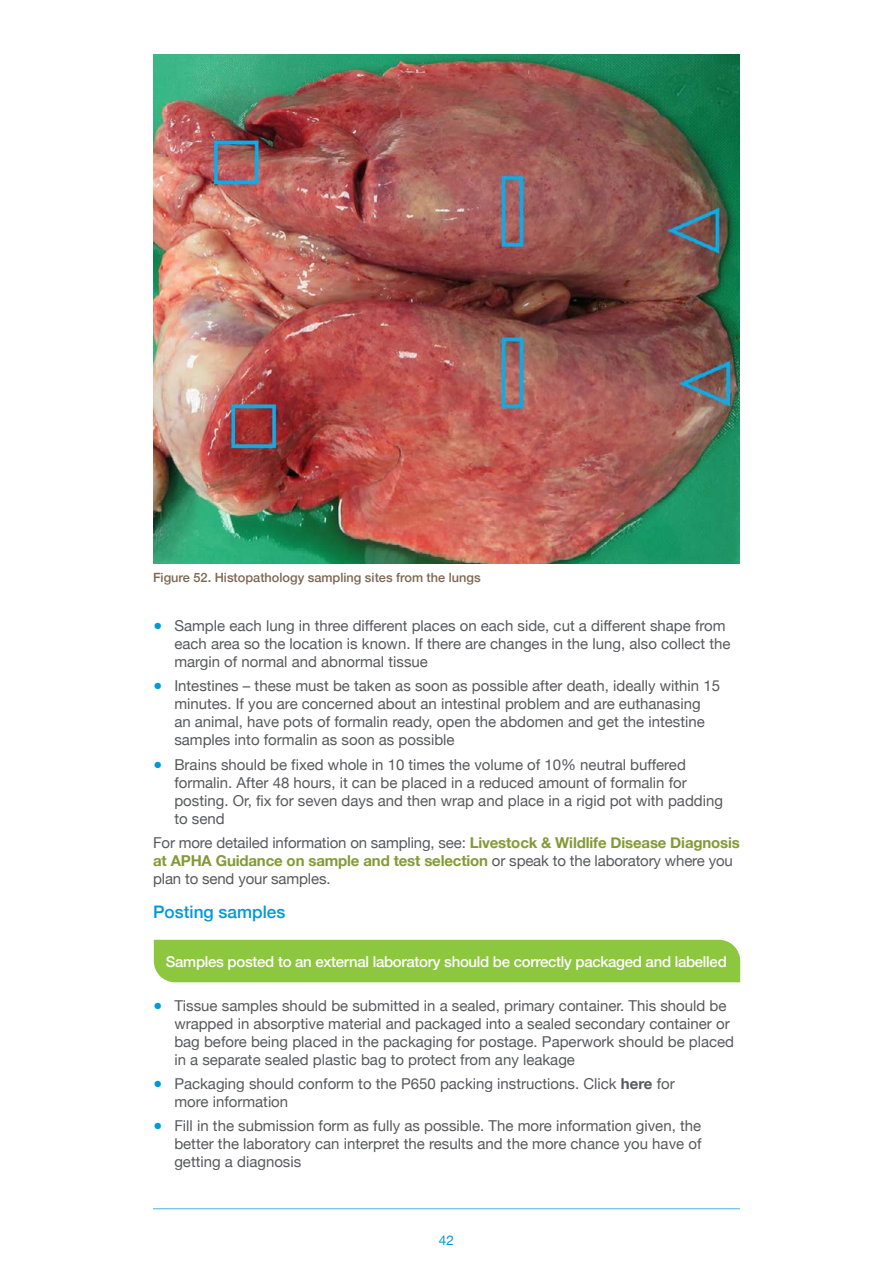
<style>
.page{position:relative;width:893px;height:1263px;background:#fff}
.page>*{position:absolute;margin:0;border:0;box-sizing:border-box;transform-origin:0 0}
.A4_SUBHEAD_2{font:500 17.25px "Helvetica Neue";color:#0099d8}
.MAIN_BODY{font:15px/18px "Helvetica Neue";color:#58595b}
.PULLOUTS_MAIN_TEXT{font:500 15px "Helvetica Neue";letter-spacing:-.02em;color:#fff}
.t1{font:13.5px "Helvetica Neue";color:#0099d8}
.MAIN_CAPTION_2019{font:500 12.75px "Helvetica Neue";color:#7c6751}
.s1{color:#0099d8}
.s2{font-weight:700;color:#839a37}
.s3{font-weight:700}
</style>
<div class="page">
<hr style="left:153px;top:1208px;width:587px;height:1px;background:#0099d8">
<img style="left:153px;top:54px;width:587px;height:510px">
<div style="left:154px;top:940px;width:586px;height:42px;background:#8dc63f"></div>
<p class="MAIN_CAPTION_2019" style="left:153px;top:567px;width:329px">Figure 52. Histopathology sampling sites from the lungs</p>
<p class="MAIN_BODY" style="left:174px;top:617px;width:558px;text-indent:-21px"><span class="s1">●</span> Sample each lung in three different places on each side, cut a different shape from each area so the location is known. If there are changes in the lung, also collect the margin of normal and abnormal tissue</p>
<p class="MAIN_BODY" style="left:174px;top:678px;width:547px;text-indent:-21px"><span class="s1">●</span> Intestines – these must be taken as soon as possible after death, ideally within 15 minutes. If you are concerned about an intestinal problem and are euthanasing an animal, have pots of formalin ready, open the abdomen and get the intestine samples into formalin as soon as possible</p>
<p class="MAIN_BODY" style="left:174px;top:756px;width:550px;text-indent:-21px"><span class="s1">●</span> Brains should be fixed whole in 10 times the volume of 10% neutral buffered formalin. After 48 hours, it can be placed in a reduced amount of formalin for posting. Or, fix for seven days and then wrap and place in a rigid pot with padding to send</p>
<p class="MAIN_BODY" style="left:153px;top:835px;width:588px">For more detailed information on sampling, see: <span class="s2">Livestock &amp; Wildlife Disease Diagnosis at APHA Guidance on sample and test selection</span> or speak to the laboratory where you plan to send your samples.</p>
<p class="A4_SUBHEAD_2" style="left:153px;top:898px;width:134px">Posting samples</p>
<p class="PULLOUTS_MAIN_TEXT" style="left:166px;top:950px;width:562px">Samples posted to an external laboratory should be correctly packaged and labelled</p>
<p class="MAIN_BODY" style="left:174px;top:997px;width:561px;text-indent:-21px"><span class="s1">●</span> Tissue samples should be submitted in a sealed, primary container. This should be wrapped in absorptive material and packaged into a sealed secondary container or bag before being placed in the packaging for postage. Paperwork should be placed in a separate sealed plastic bag to protect from any leakage</p>
<p class="MAIN_BODY" style="left:174px;top:1075px;width:502px;text-indent:-21px"><span class="s1">●</span> Packaging should conform to the P650 packing instructions. Click <span class="s3">here</span> for more information</p>
<p class="MAIN_BODY" style="left:174px;top:1118px;width:529px;text-align:justify;text-indent:-21px"><span class="s1">●</span> Fill in the submission form as fully as possible. The more information given, the better the laboratory can interpret the results and the more chance you have of getting a diagnosis</p>
<p class="t1" style="left:439px;top:1230px;width:17px">42</p>
</div>
